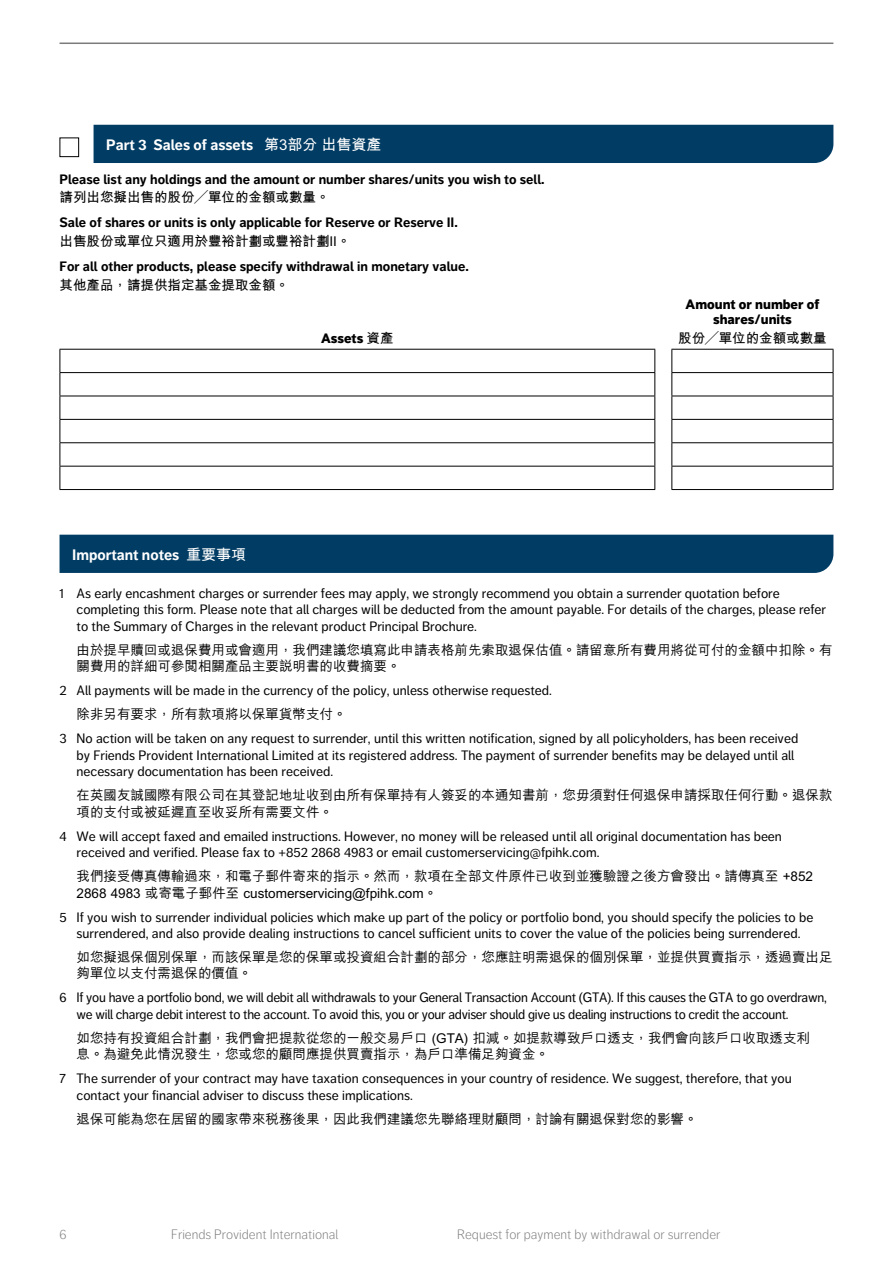
<style>
.page{position:relative;width:893px;height:1263px;background:#fff}
.page>*{position:absolute;margin:0;border:0;box-sizing:border-box;transform-origin:0 0}
.Body_text{font:700 15px "Friends Life Dagny";color:#fff}
.App_Form_Body_Text{font:13.5px/16.5px "Friends Life Dagny";color:#000}
.App_Form_Body_Text-2{font:500 13.5px/16.5px "M Hei HK";color:#000}
.App_Form_Body_Text-3{font:13.5px/16.5px "Friends Life Dagny";letter-spacing:-.02em;color:#000}
.App_Form_Body_Text-4{font:700 13.5px "Friends Life Dagny";color:#000}
.Running_Footer{font:300 13.5px "Friends Life Dagny";color:#7c7b7b}
.App_Form_Body_Text-5{font:700 13.5px "M Hei HK";color:#000}
.App_form_table_headi{font:900 13.5px/15px "Friends Life Dagny";color:#000;text-align:center}
.App_form_table_headi-2{font:700 13.5px "M Hei HK";color:#000}
.s1{font-family:"M Hei HK"}
.s2{font-family:"M Hei HK";font-weight:700}
</style>
<div class="page">
<hr style="left:60px;top:43px;width:773px;height:1px;background:#7c7b7b">
<div style="left:60px;top:138px;width:19px;height:19px;border:1px solid #000"></div>
<div style="left:94px;top:125px;width:739px;height:38px;background:#003c64"></div>
<svg style="left:60px;top:348px;width:773px;height:141px"></svg>
<hr style="left:60px;top:349px;width:595px;height:1px;background:#000">
<hr style="left:671px;top:349px;width:162px;height:1px;background:#000">
<hr style="left:60px;top:372px;width:595px;height:1px;background:#000">
<hr style="left:671px;top:372px;width:162px;height:1px;background:#000">
<hr style="left:60px;top:396px;width:595px;height:1px;background:#000">
<hr style="left:671px;top:396px;width:162px;height:1px;background:#000">
<hr style="left:60px;top:419px;width:595px;height:1px;background:#000">
<hr style="left:671px;top:419px;width:162px;height:1px;background:#000">
<hr style="left:60px;top:442px;width:595px;height:1px;background:#000">
<hr style="left:671px;top:442px;width:162px;height:1px;background:#000">
<hr style="left:60px;top:466px;width:595px;height:1px;background:#000">
<svg style="left:60px;top:350px;width:1px;height:139px"></svg>
<svg style="left:654px;top:350px;width:1px;height:139px"></svg>
<hr style="left:671px;top:466px;width:162px;height:1px;background:#000">
<svg style="left:671px;top:350px;width:1px;height:139px"></svg>
<svg style="left:833px;top:350px;width:1px;height:139px"></svg>
<hr style="left:60px;top:489px;width:595px;height:1px;background:#000">
<hr style="left:671px;top:489px;width:162px;height:1px;background:#000">
<div style="left:60px;top:535px;width:773px;height:38px;background:#003c64"></div>
<p class="Body_text" style="left:106px;top:136px;width:277px">Part 3 Sales of assets <span class="s1">第3部分 出售資產</span></p>
<p class="App_Form_Body_Text-4" style="left:60px;top:171px;width:487px">Please list any holdings and the amount or number shares/units you wish to sell.</p>
<p class="App_Form_Body_Text-5" style="left:60px;top:188px;width:271px">請列出您擬出售的股份╱單位的金額或數量。</p>
<p class="App_Form_Body_Text-4" style="left:60px;top:215px;width:400px">Sale of shares or units is only applicable for Reserve or Reserve II.</p>
<p class="App_Form_Body_Text-5" style="left:60px;top:231px;width:293px">出售股份或單位只適用於豐裕計劃或豐裕計劃II。</p>
<p class="App_Form_Body_Text-4" style="left:60px;top:258px;width:411px">For all other products, please specify withdrawal in monetary value.</p>
<p class="App_Form_Body_Text-5" style="left:60px;top:275px;width:231px">其他產品，請提供指定基金提取金額。</p>
<p class="App_form_table_headi" style="left:321px;top:331px;width:74px">Assets <span class="s2">資產</span></p>
<p class="App_form_table_headi" style="left:686px;top:297px;width:135px">Amount or number of shares/units</p>
<p class="App_form_table_headi-2" style="left:678px;top:328px;width:150px">股份╱單位的金額或數量</p>
<p class="Body_text" style="left:72px;top:546px;width:175px">Important notes <span class="s1">重要事項</span></p>
<p class="App_Form_Body_Text" style="left:77px;top:585px;width:751px;text-indent:-17px">1 As early encashment charges or surrender fees may apply, we strongly recommend you obtain a surrender quotation before completing this form. Please note that all charges will be deducted from the amount payable. For details of the charges, please refer to the Summary of Charges in the relevant product Principal Brochure.</p>
<p class="App_Form_Body_Text-2" style="left:77px;top:641px;width:758px">由於提早贖回或退保費用或會適用，我們建議您填寫此申請表格前先索取退保估值。請留意所有費用將從可付的金額中扣除。有關費用的詳細可參閱相關產品主要說明書的收費摘要。</p>
<p class="App_Form_Body_Text" style="left:60px;top:682px;width:494px">2 All payments will be made in the currency of the policy, unless otherwise requested.</p>
<p class="App_Form_Body_Text-2" style="left:77px;top:705px;width:272px">除非另有要求，所有款項將以保單貨幣支付。</p>
<p class="App_Form_Body_Text" style="left:77px;top:730px;width:723px;text-indent:-17px">3 No action will be taken on any request to surrender, until this written notification, signed by all policyholders, has been received by Friends Provident International Limited at its registered address. The payment of surrender benefits may be delayed until all necessary documentation has been received.</p>
<p class="App_Form_Body_Text-2" style="left:77px;top:786px;width:758px">在英國友誠國際有限公司在其登記地址收到由所有保單持有人簽妥的本通知書前，您毋須對任何退保申請採取任何行動。退保款項的支付或被延遲直至收妥所有需要文件。</p>
<p class="App_Form_Body_Text" style="left:77px;top:828px;width:707px;text-indent:-17px">4 We will accept faxed and emailed instructions. However, no money will be released until all original documentation has been received and verified. Please fax to +852 2868 4983 or email customerservicing@fpihk.com.</p>
<p class="App_Form_Body_Text-2" style="left:77px;top:867px;width:738px">我們接受傳真傳輸過來，和電子郵件寄來的指示。然而，款項在全部文件原件已收到並獲驗證之後方會發出。請傳真至 +852<br>2868 4983 或寄電子郵件至 customerservicing@fpihk.com。</p>
<p class="App_Form_Body_Text" style="left:60px;top:909px;width:755px;text-align:center">5 If you wish to surrender individual policies which make up part of the policy or portfolio bond, you should specify the policies to be surrendered, and also provide dealing instructions to cancel sufficient units to cover the value of the policies being surrendered.</p>
<p class="App_Form_Body_Text-2" style="left:77px;top:948px;width:758px">如您擬退保個別保單，而該保單是您的保單或投資組合計劃的部分，您應註明需退保的個別保單，並提供買賣指示，透過賣出足夠單位以支付需退保的價值。</p>
<p class="App_Form_Body_Text-3" style="left:77px;top:989px;width:752px;text-indent:-17px">6 If you have a portfolio bond, we will debit all withdrawals to your General Transaction Account (GTA). If this causes the GTA to go overdrawn, we will charge debit interest to the account. To avoid this, you or your adviser should give us dealing instructions to credit the account.</p>
<p class="App_Form_Body_Text-2" style="left:77px;top:1029px;width:735px">如您持有投資組合計劃，我們會把提款從您的一般交易戶口 (GTA) 扣減。如提款導致戶口透支，我們會向該戶口收取透支利息。為避免此情況發生，您或您的顧問應提供買賣指示，為戶口準備足夠資金。</p>
<p class="App_Form_Body_Text" style="left:77px;top:1070px;width:717px;text-indent:-17px">7 The surrender of your contract may have taxation consequences in your country of residence. We suggest, therefore, that you contact your financial adviser to discuss these implications.</p>
<p class="App_Form_Body_Text-2" style="left:77px;top:1109px;width:622px">退保可能為您在居留的國家帶來稅務後果，因此我們建議您先聯絡理財顧問，討論有關退保對您的影響。</p>
<p class="Running_Footer" style="left:60px;top:1226px;width:9px">6</p>
<p class="Running_Footer" style="left:171px;top:1226px;width:169px">Friends Provident International</p>
<p class="Running_Footer" style="left:457px;top:1226px;width:265px">Request for payment by withdrawal or surrender</p>
</div>
